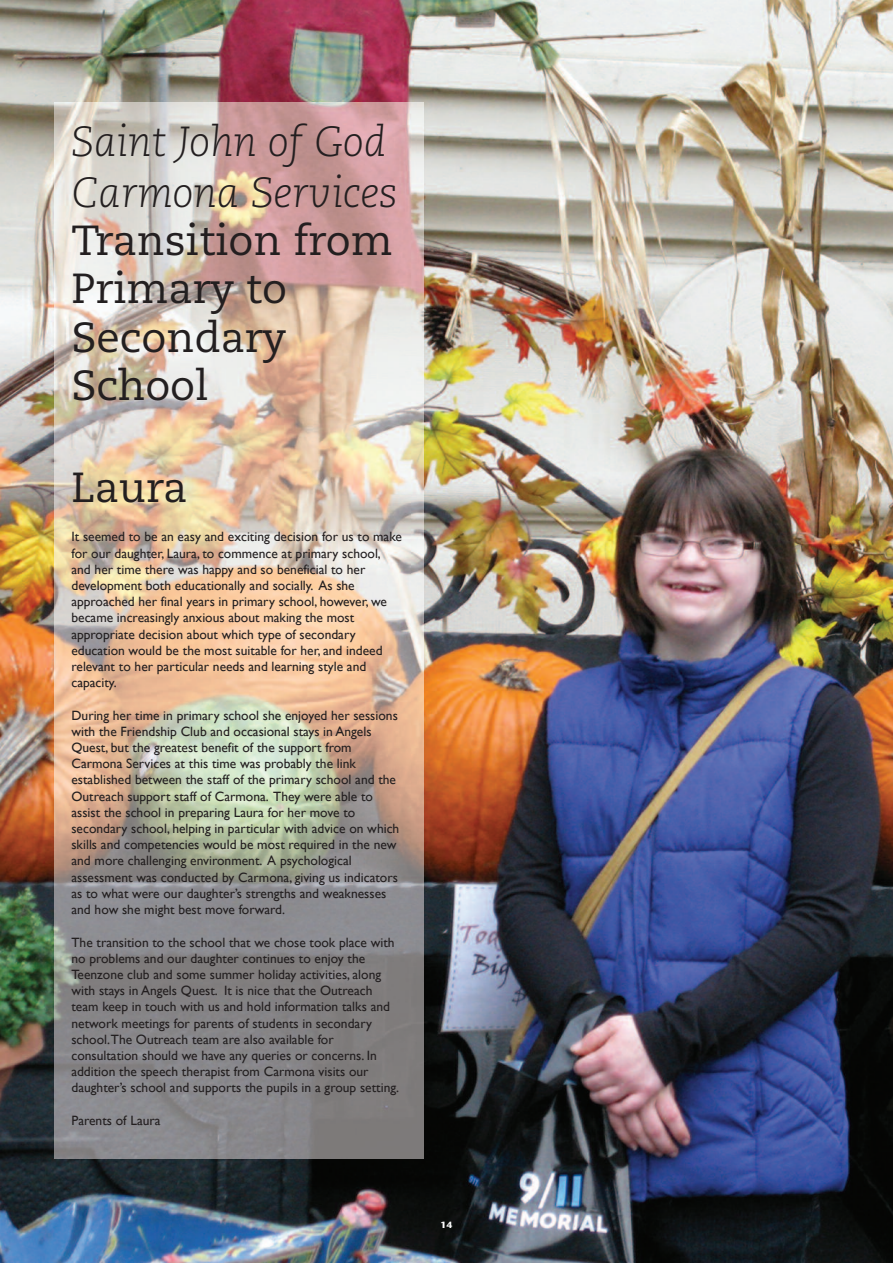
<style>
.page{position:relative;width:893px;height:1263px;background:#fff}
.page>*{position:absolute;margin:0;border:0;box-sizing:border-box;transform-origin:0 0}
.t1{font:42px/48px "Caecilia";color:#231f20}
.t2{font:italic 300 42px/51.3px "Caecilia";color:#231f20}
.t3{font:13.5px/16.2px "Gill Sans";color:#231f20}
.t4{font:9px "Stone Sans ITCTT Bold";color:#fff}
</style>
<div class="page">
<img style="left:0;top:0;width:893px;height:1263px">
<img style="left:54px;top:103px;width:369px;height:1056px">
<h1 class="t2" style="left:71px;top:120px;width:328px">Saint John of God<br>Carmona Services</h1>
<h1 class="t1" style="left:71px;top:221px;width:323px">Transition from<br>Primary to<br>Secondary<br>School</h1>
<h1 class="t1" style="left:71px;top:467px;width:117px">Laura</h1>
<p class="t3" style="left:71px;top:529px;width:332px">It seemed to be an easy and exciting decision for us to make for our daughter, Laura, to commence at primary school, and her time there was happy and so beneficial to her development both educationally and socially. As she approached her final years in primary school, however, we became increasingly anxious about making the most appropriate decision about which type of secondary education would be the most suitable for her, and indeed relevant to her particular needs and learning style and capacity.</p>
<p class="t3" style="left:71px;top:707px;width:329px">During her time in primary school she enjoyed her sessions with the Friendship Club and occasional stays in Angels Quest, but the greatest benefit of the support from Carmona Services at this time was probably the link established between the staff of the primary school and the Outreach support staff of Carmona. They were able to assist the school in preparing Laura for her move to secondary school, helping in particular with advice on which skills and competencies would be most required in the new and more challenging environment. A psychological assessment was conducted by Carmona, giving us indicators as to what were our daughter’s strengths and weaknesses and how she might best move forward.</p>
<p class="t3" style="left:71px;top:934px;width:329px">The transition to the school that we chose took place with no problems and our daughter continues to enjoy the Teenzone club and some summer holiday activities, along with stays in Angels Quest. It is nice that the Outreach team keep in touch with us and hold information talks and network meetings for parents of students in secondary school.The Outreach team are also available for consultation should we have any queries or concerns. In addition the speech therapist from Carmona visits our daughter’s school and supports the pupils in a group setting.</p>
<p class="t3" style="left:71px;top:1112px;width:91px">Parents of Laura</p>
<p class="t4" style="left:440px;top:1219px;width:14px">14</p>
</div>
